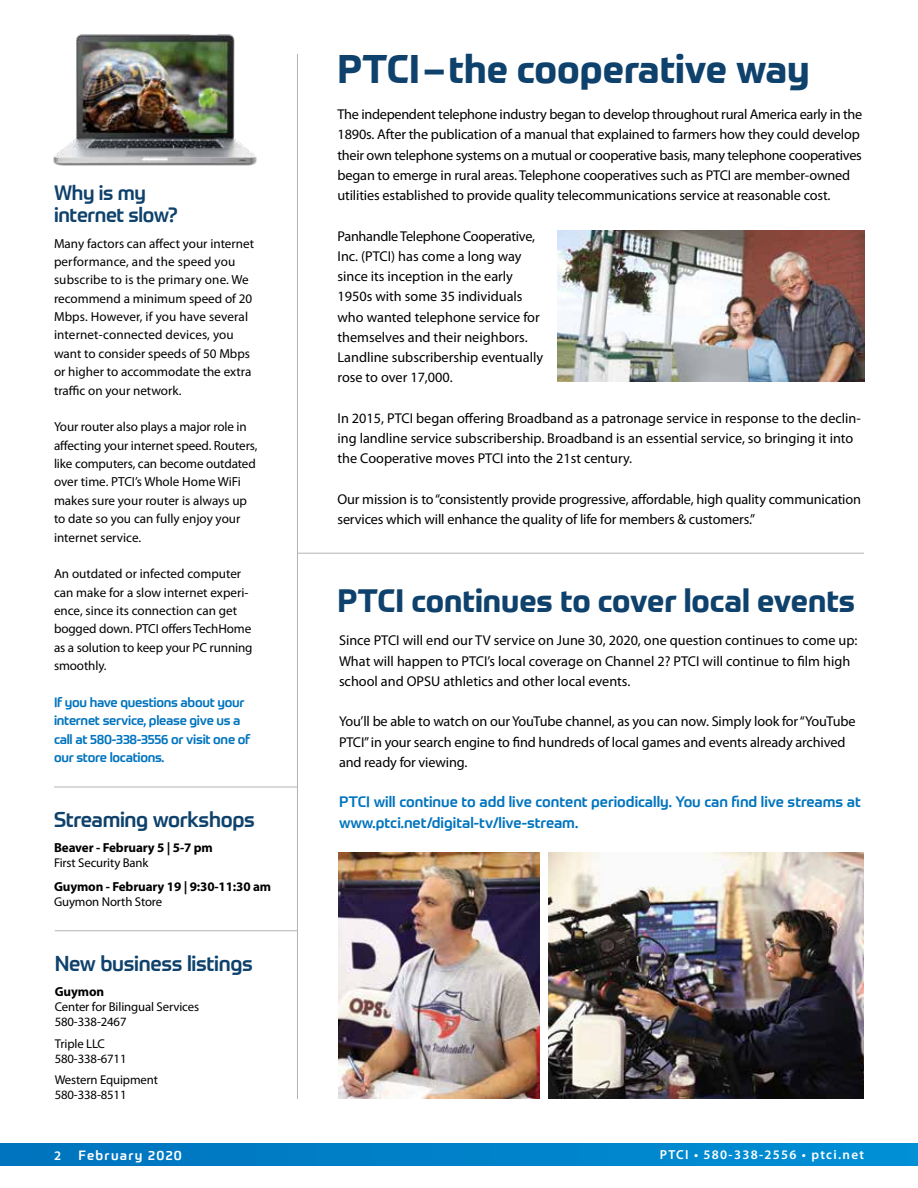
<style>
.page{position:relative;width:918px;height:1188px;background:#fff}
.page>*{position:absolute;margin:0;border:0;box-sizing:border-box;transform-origin:0 0}
.t1{font:700 39px "Prometo";color:#0e416b}
.t2{font:700 31.65px "Prometo";color:#0e416b}
.t3{font:500 21px "Prometo";letter-spacing:-.015em;color:#0e416b}
.t4{font:500 20.25px/22.5px "Prometo";letter-spacing:-.015em;color:#0e416b}
.t5{font:500 14.85px/20.2px "Prometo";color:#0074be}
.t6{font:14.25px/20.2px "Myriad Pro";letter-spacing:-.01em;color:#000}
.t7{font:13.2px/18.3px "Myriad Pro";color:#000}
.t8{font:500 13.2px/18.5px "Prometo";letter-spacing:-.02em;color:#0074be}
.t9{font:700 13.2px "Myriad Pro";letter-spacing:-.01em;color:#000}
.t10{font:600 13.2px "Myriad Pro";letter-spacing:.1em;color:#fff}
.t11{font:500 13.2px "Prometo";letter-spacing:.1em;color:#fff}
.t12{font:12.75px/15px "Myriad Pro";letter-spacing:-.01em;color:#000}
</style>
<div class="page">
<div style="left:0;top:1144px;width:918px;height:21px;background:linear-gradient(to right,#0074bd,#0090d5)"></div>
<hr style="left:297px;top:54px;width:1px;height:1045px;background:#b1b4b6">
<hr style="left:54px;top:787px;width:243px;height:1px;background:#b1b4b6">
<hr style="left:55px;top:930px;width:243px;height:1px;background:#b1b4b6">
<img style="left:53px;top:34px;width:204px;height:132px">
<img style="left:549px;top:852px;width:314px;height:246px">
<hr style="left:297px;top:553px;width:567px;height:1px;background:#b1b4b6">
<img style="left:339px;top:852px;width:201px;height:246px">
<img style="left:557px;top:231px;width:307px;height:150px">
<h3 class="t4" style="left:54px;top:181px;width:125px">Why is my internet slow?</h3>
<p class="t7" style="left:54px;top:234px;width:202px">Many factors can affect your internet performance, and the speed you subscribe to is the primary one. We recommend a minimum speed of 20<br>Mbps. However, if you have several internet-connected devices, you want to consider speeds of 50 Mbps or higher to accommodate the extra traffic on your network.</p>
<p class="t7" style="left:54px;top:417px;width:205px">Your router also plays a major role in affecting your internet speed. Routers, like computers, can become outdated over time. PTCI’s Whole Home WiFi makes sure your router is always up to date so you can fully enjoy your internet service.</p>
<p class="t7" style="left:54px;top:564px;width:200px">An outdated or infected computer can make for a slow internet experi&shy;ence, since its connection can get bogged down. PTCI offers TechHome as a solution to keep your PC running smoothly.</p>
<p class="t8" style="left:54px;top:693px;width:198px">If you have questions about your internet service, please give us a call at 580-338-3556 or visit one of our store locations.</p>
<h3 class="t3" style="left:54px;top:807px;width:202px">Streaming workshops</h3>
<p class="t9" style="left:54px;top:839px;width:160px">Beaver - February 5 | 5-7 pm</p>
<p class="t12" style="left:54px;top:855px;width:96px">First Security Bank</p>
<p class="t9" style="left:54px;top:878px;width:219px">Guymon - February 19 | 9:30-11:30 am</p>
<p class="t12" style="left:54px;top:894px;width:110px">Guymon North Store</p>
<h3 class="t3" style="left:55px;top:950px;width:200px">New business listings</h3>
<p class="t9" style="left:55px;top:983px;width:51px">Guymon</p>
<p class="t12" style="left:55px;top:999px;width:146px">Center for Bilingual Services<br>580-338-2467</p>
<p class="t12" style="left:55px;top:1036px;width:73px">Triple LLC<br>580-338-6711</p>
<p class="t12" style="left:55px;top:1073px;width:105px">Western Equipment<br>580-338-8511</p>
<p class="t10" style="left:54px;top:1147px;width:9px">2</p>
<p class="t11" style="left:78px;top:1147px;width:105px">February 2020</p>
<h1 class="t1" style="left:338px;top:44px;width:474px">PTCI– the cooperative way</h1>
<p class="t6" style="left:338px;top:104px;width:526px">The independent telephone industry began to develop throughout rural America early in the 1890s. After the publication of a manual that explained to farmers how they could develop their own telephone systems on a mutual or cooperative basis, many telephone cooperatives began to emerge in rural areas. Telephone cooperatives such as PTCI are member-owned utilities established to provide quality telecommunications service at reasonable cost.</p>
<p class="t6" style="left:338px;top:226px;width:207px">Panhandle Telephone Cooperative,<br>Inc. (PTCI) has come a long way since its inception in the early<br>1950s with some 35 individuals who wanted telephone service for themselves and their neighbors.<br>Landline subscribership eventually rose to over 17,000.</p>
<p class="t6" style="left:338px;top:408px;width:525px">In 2015, PTCI began offering Broadband as a patronage service in response to the declin&shy;ing landline service subscribership. Broadband is an essential service, so bringing it into the Cooperative moves PTCI into the 21st century.</p>
<p class="t6" style="left:338px;top:489px;width:525px">Our mission is to “consistently provide progressive, affordable, high quality communication services which will enhance the quality of life for members &amp; customers.”</p>
<h2 class="t2" style="left:338px;top:581px;width:519px">PTCI continues to cover local events</h2>
<p class="t6" style="left:339px;top:630px;width:520px">Since PTCI will end our TV service on June 30, 2020, one question continues to come up:<br>What will happen to PTCI’s local coverage on Channel 2? PTCI will continue to film high school and OPSU athletics and other local events.</p>
<p class="t6" style="left:339px;top:711px;width:518px">You’ll be able to watch on our YouTube channel, as you can now. Simply look for “YouTube<br>PTCI” in your search engine to find hundreds of local games and events already archived and ready for viewing.</p>
<p class="t5" style="left:339px;top:792px;width:523px">PTCI will continue to add live content periodically. You can find live streams at www.ptci.net/digital-tv/live-stream.</p>
<p class="t10" style="left:660px;top:1147px;width:206px">PTCI • 580-338-2556 • ptci.net</p>
</div>
